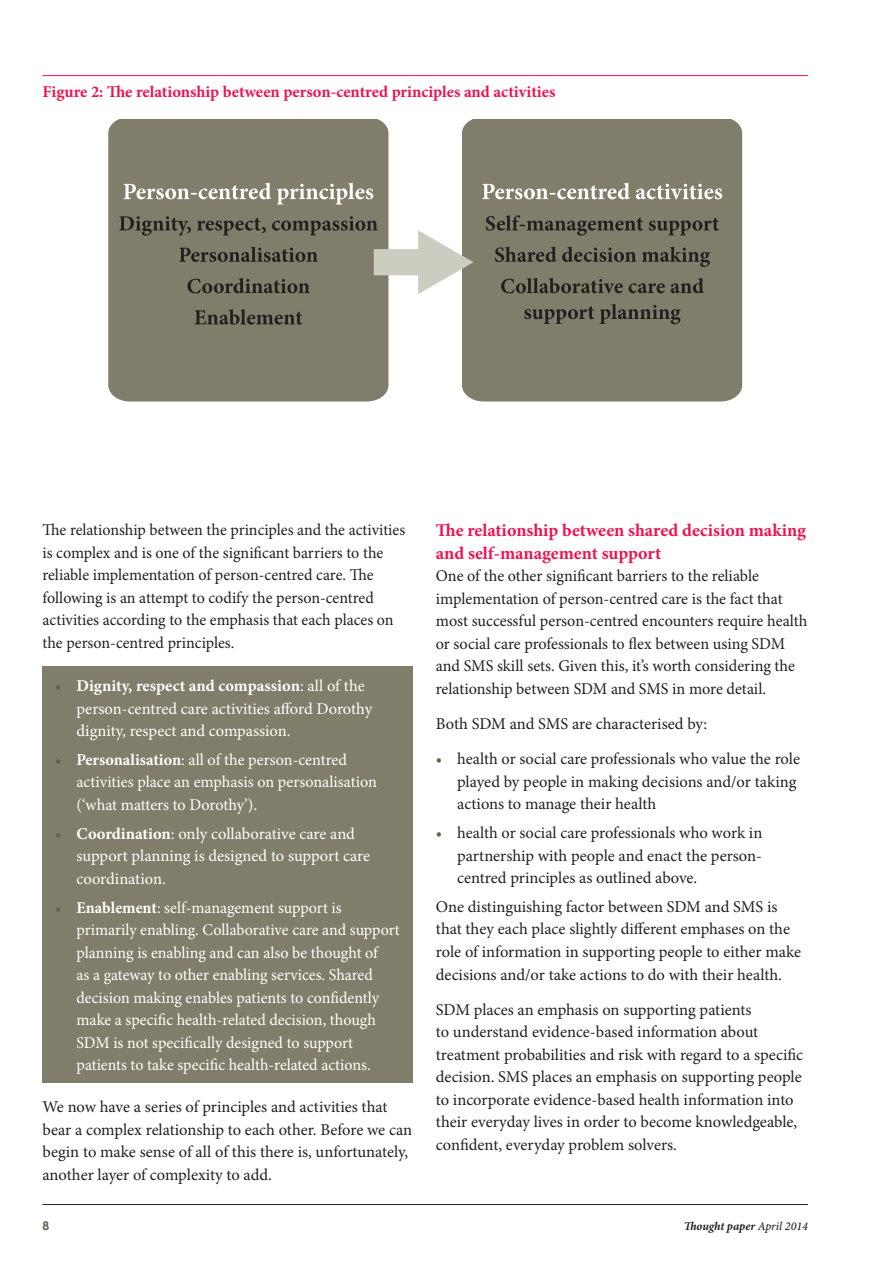
<style>
.page{position:relative;width:893px;height:1263px;background:#fff}
.page>*{position:absolute;margin:0;border:0;box-sizing:border-box;transform-origin:0 0}
.t1{font:700 18px/22.5px "Minion Pro";color:#ed1450}
.t2{font:16.5px/22.5px "Minion Pro";color:#231f20}
.t3{font:16.5px/22.5px "Minion Pro";color:#fff}
.t4{font:700 16.5px "Minion Pro";color:#ed1450}
.t5{font:italic 700 12px "Minion Pro";color:#231f20}
.t6{font:700 12px "Century Gothic";color:#615f4a}
.s1{color:#615f4a}
.s2{font-weight:700}
.s3{font-weight:500}
</style>
<div class="page">
<hr style="left:43px;top:1204px;width:765px;height:1px;background:#231f20">
<div style="left:108px;top:120px;width:280px;height:281px;background:#807e6a"></div>
<div style="left:462px;top:120px;width:280px;height:281px;background:#807e6a"></div>
<svg style="left:124px;top:183px;width:147px;height:16px"></svg>
<svg style="left:277px;top:183px;width:96px;height:21px"></svg>
<svg style="left:195px;top:309px;width:107px;height:16px;background:#605d50"></svg>
<svg style="left:482px;top:183px;width:148px;height:16px"></svg>
<svg style="left:636px;top:184px;width:86px;height:15px"></svg>
<svg style="left:486px;top:215px;width:157px;height:21px;background:#686657"></svg>
<svg style="left:649px;top:218px;width:70px;height:17px"></svg>
<svg style="left:495px;top:247px;width:141px;height:15px;background:#5f5c50"></svg>
<svg style="left:642px;top:247px;width:68px;height:20px"></svg>
<svg style="left:501px;top:278px;width:122px;height:15px;background:#605d50"></svg>
<svg style="left:629px;top:283px;width:36px;height:10px"></svg>
<svg style="left:671px;top:278px;width:33px;height:15px"></svg>
<svg style="left:524px;top:306px;width:70px;height:18px"></svg>
<svg style="left:600px;top:304px;width:81px;height:20px;background:#656254"></svg>
<svg style="left:119px;top:216px;width:354px;height:78px;background:#908e7f"></svg>
<div style="left:43px;top:666px;width:370px;height:417px;background:#807e6a"></div>
<hr style="left:43px;top:75px;width:765px;height:1px;background:#ed1450">
<h5 class="t4" style="left:43px;top:80px;width:514px">Figure 2: The relationship between person-centred principles and activities</h5>
<p class="t2" style="left:43px;top:519px;width:364px">The relationship between the principles and the activities is complex and is one of the significant barriers to the reliable implementation of person-centred care. The following is an attempt to codify the person-centred activities according to the emphasis that each places on the person-centred principles.</p>
<p class="t3" style="left:77px;top:675px;width:297px;text-indent:-21px"><span class="s1">•</span> <span class="s2">Dignity, respect and compassion</span>: all of the person-centred care activities afford Dorothy dignity, respect and compassion.</p>
<p class="t3" style="left:77px;top:748px;width:302px;text-indent:-21px"><span class="s1">•</span> <span class="s2">Personalisation</span>: all of the person-centred activities place an emphasis on personalisation (‘what matters to Dorothy’).</p>
<p class="t3" style="left:77px;top:822px;width:295px;text-indent:-21px"><span class="s1">•</span> <span class="s2">Coordination</span>: only collaborative care and support planning is designed to support care coordination.</p>
<p class="t3" style="left:77px;top:896px;width:325px;text-indent:-21px"><span class="s1">•</span> <span class="s2">Enablement</span>: self-management support is primarily enabling. Collaborative care and support planning is enabling and can also be thought of<br>as a gateway to other enabling services. Shared decision making enables patients to confidently make a specific health-related decision, though SDM is not specifically designed to support patients to take specific health-related actions.</p>
<p class="t2" style="left:43px;top:1096px;width:371px">We now have a series of principles and activities that bear a complex relationship to each other. Before we can begin to make sense of all of this there is, unfortunately, another layer of complexity to add.</p>
<h3 class="t1" style="left:436px;top:519px;width:372px">The relationship between shared decision making and self-management support</h3>
<p class="t2" style="left:436px;top:565px;width:373px">One of the other significant barriers to the reliable implementation of person-centred care is the fact that most successful person-centred encounters require health or social care professionals to flex between using SDM and SMS skill sets. Given this, it’s worth considering the relationship between SDM and SMS in more detail.</p>
<p class="t2" style="left:436px;top:712px;width:273px">Both SDM and SMS are characterised by:</p>
<p class="t2" style="left:457px;top:748px;width:344px;text-indent:-21px"><span class="s1">•</span> health or social care professionals who value the role played by people in making decisions and/or taking actions to manage their health</p>
<p class="t2" style="left:457px;top:822px;width:307px;text-align:justify;text-indent:-21px"><span class="s1">•</span> health or social care professionals who work in partnership with people and enact the person&shy;centred principles as outlined above.</p>
<p class="t2" style="left:436px;top:895px;width:367px">One distinguishing factor between SDM and SMS is that they each place slightly different emphases on the role of information in supporting people to either make decisions and/or take actions to do with their health.</p>
<p class="t2" style="left:436px;top:998px;width:369px">SDM places an emphasis on supporting patients<br>to understand evidence-based information about treatment probabilities and risk with regard to a specific decision. SMS places an emphasis on supporting people to incorporate evidence-based health information into their everyday lives in order to become knowledgeable, confident, everyday problem solvers.</p>
<p class="t6" style="left:43px;top:1216px;width:8px">8</p>
<p class="t5" style="left:684px;top:1217px;width:126px">Thought paper <span class="s3">April 2014</span></p>
</div>
